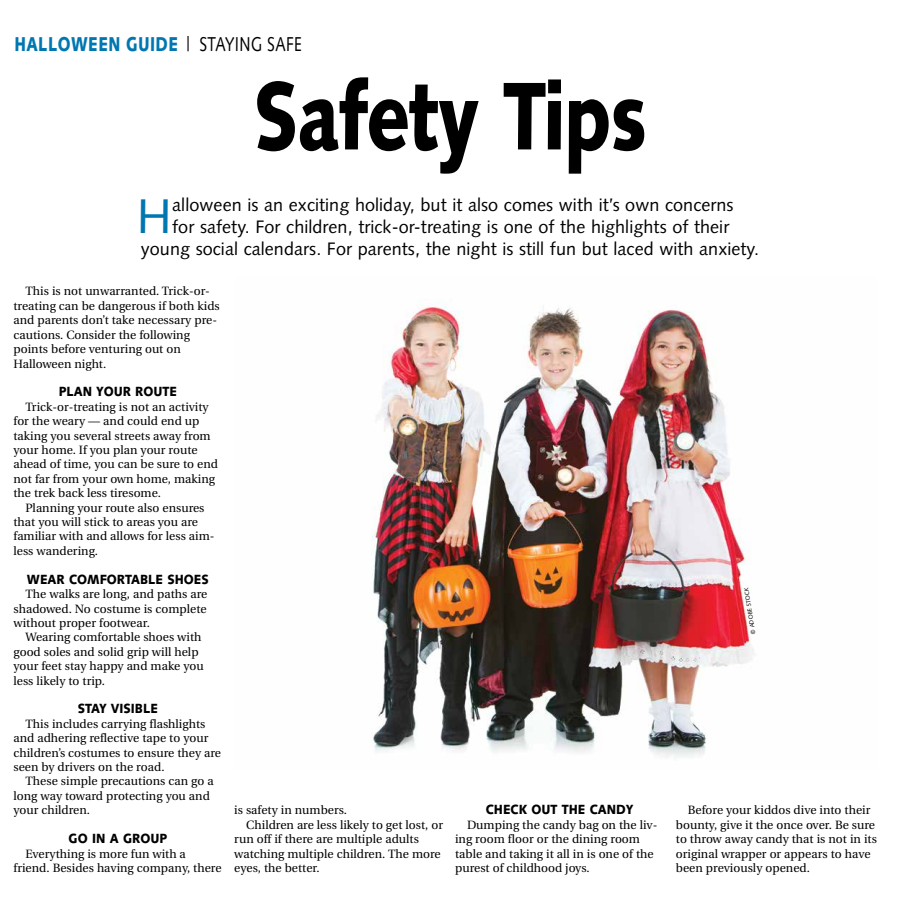
<style>
.page{position:relative;width:900px;height:908px;background:#fff}
.page>*{position:absolute;margin:0;border:0;box-sizing:border-box;transform-origin:0 0}
.t1{font:900 96px "Syntax";letter-spacing:-.015em;color:#000;scale:.77 1}
.t2{font:48.6px "Syntax";color:#0077b1}
.t3{font:900 20px "Syntax";letter-spacing:.025em;color:#0077b1;scale:.77 1}
.t4{font:18px/21.6px "Syntax";letter-spacing:.005em;color:#000;text-align:center}
.t5{font:900 13.3px "Syntax";color:#000;scale:.91 1}
.t6{font:12px/14.4px "Utopia";color:#000}
.t7{font:6px "Syntax";color:#000}
.s1{font-weight:400;color:#000}
</style>
<div class="page">
<img style="left:371px;top:300px;width:383px;height:459px">
<h3 class="t3" style="left:14px;top:32px;width:375px">HALLOWEEN GUIDE <span class="s1">| STAYING SAFE</span></h3>
<h1 class="t1" style="left:253px;top:59px;width:512px">Safety Tips</h1>
<h3 class="t4" style="left:141px;top:194px;width:620px">alloween is an exciting holiday, but it also comes with it’s own concerns<br>for safety. For children, trick-or-treating is one of the highlights of their<br>young social calendars. For parents, the night is still fun but laced with anxiety.</h3>
<h2 class="t2" style="left:137px;top:187px;width:37px">H</h2>
<p class="t6" style="left:14px;top:284px;width:208px;text-indent:12px">This is not unwarranted. Trick-or&shy;treating can be dangerous if both kids and parents don’t take necessary pre&shy;cautions. Consider the following points before venturing out on<br>Halloween night.</p>
<p class="t5" style="left:59px;top:384px;width:132px">PLAN YOUR ROUTE</p>
<p class="t6" style="left:14px;top:399px;width:206px;text-indent:12px">Trick-or-treating is not an activity for the weary — and could end up taking you several streets away from your home. If you plan your route ahead of time, you can be sure to end not far from your own home, making the trek back less tiresome.</p>
<p class="t6" style="left:14px;top:500px;width:203px;text-indent:12px">Planning your route also ensures that you will stick to areas you are familiar with and allows for less aim&shy;less wandering.</p>
<p class="t5" style="left:27px;top:571px;width:202px">WEAR COMFORTABLE SHOES</p>
<p class="t6" style="left:14px;top:587px;width:195px;text-align:justify;text-indent:12px">The walks are long, and paths are shadowed. No costume is complete without proper footwear.</p>
<p class="t6" style="left:14px;top:630px;width:192px;text-indent:12px">Wearing comfortable shoes with good soles and solid grip will help your feet stay happy and make you less likely to trip.</p>
<p class="t5" style="left:78px;top:700px;width:90px">STAY VISIBLE</p>
<p class="t6" style="left:14px;top:716px;width:209px;text-indent:12px">This includes carrying flashlights and adhering reflective tape to your children’s costumes to ensure they are seen by drivers on the road.</p>
<p class="t6" style="left:14px;top:774px;width:202px;text-indent:12px">These simple precautions can go a long way toward protecting you and your children.</p>
<p class="t5" style="left:69px;top:830px;width:110px">GO IN A GROUP</p>
<p class="t6" style="left:14px;top:846px;width:210px;text-indent:12px">Everything is more fun with a friend. Besides having company, there</p>
<p class="t6" style="left:234px;top:803px;width:114px">is safety in numbers.</p>
<p class="t6" style="left:246px;top:817px;width:198px">Children are less likely to get lost, or</p>
<p class="t6" style="left:234px;top:831px;width:186px">run off if there are multiple adults</p>
<p class="t6" style="left:234px;top:846px;width:208px">watching multiple children. The more</p>
<p class="t6" style="left:234px;top:860px;width:87px">eyes, the better.</p>
<p class="t5" style="left:486px;top:801px;width:163px">CHECK OUT THE CANDY</p>
<p class="t6" style="left:455px;top:817px;width:204px;text-indent:12px">Dumping the candy bag on the liv&shy;ing room floor or the dining room table and taking it all in is one of the purest of childhood joys.</p>
<p class="t7" style="left:750px;top:634px;width:48px;rotate:-99deg">© ADOBE STOCK</p>
<p class="t6" style="left:676px;top:803px;width:203px;text-indent:12px">Before your kiddos dive into their bounty, give it the once over. Be sure to throw away candy that is not in its original wrapper or appears to have been previously opened.</p>
</div>
